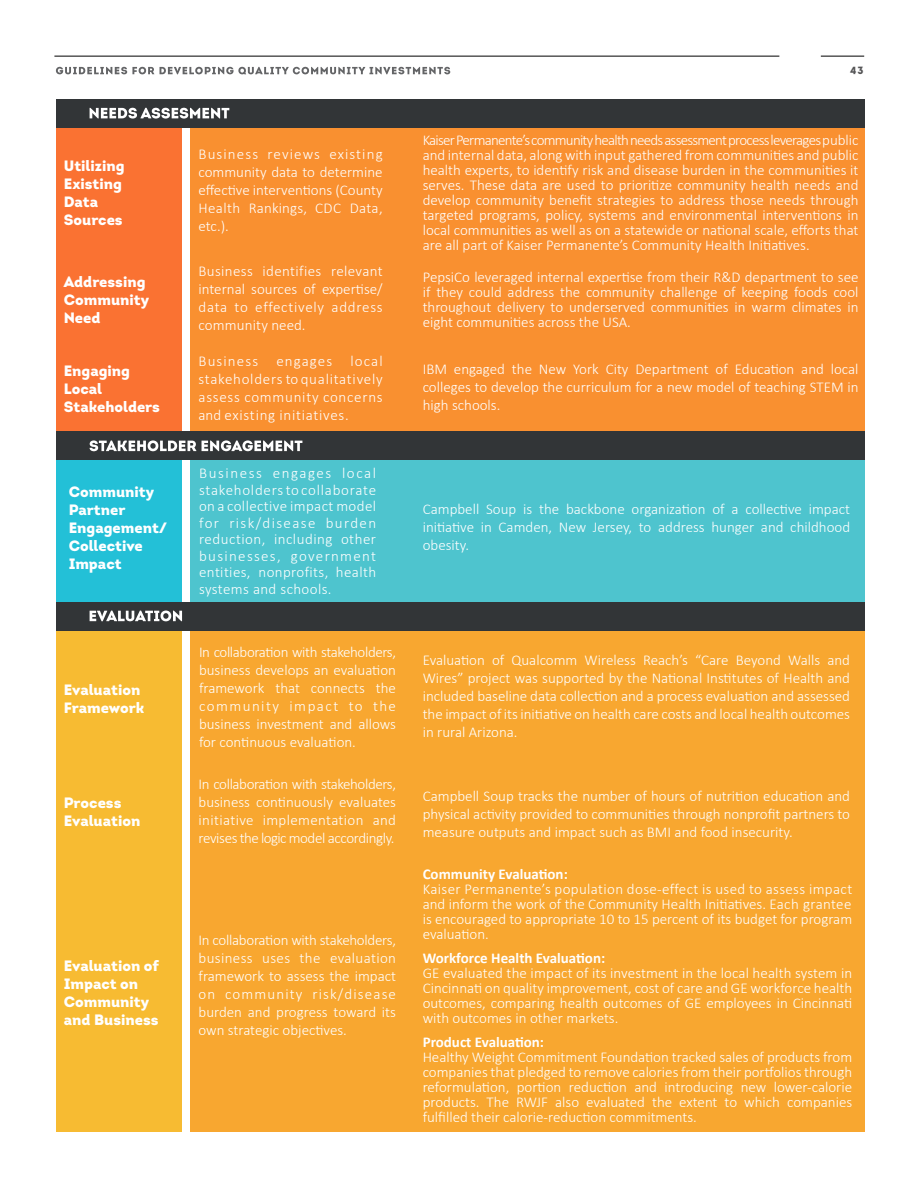
<style>
.page{position:relative;width:918px;height:1188px;background:#fff}
.page>*{position:absolute;margin:0;border:0;box-sizing:border-box;transform-origin:0 0}
.t1{font:300 15px/18px "Calibri";color:#fff;text-align:justify}
.t2{font:900 15px/18px "Intro";color:#fff}
.t3{font:700 15px "Calibri";color:#fff}
.t4{font:900 10.5px "Intro";color:#545456}
</style>
<div class="page">
<hr style="left:821px;top:56px;width:43px;height:1px;background:#000">
<hr style="left:54px;top:56px;width:725px;height:1px;background:#000">
<svg style="left:56px;top:67px;width:394px;height:7px"></svg>
<div style="left:56px;top:456px;width:125px;height:154px;background:#23c0d7"></div>
<div style="left:190px;top:456px;width:674px;height:154px;background:#4ec4ce"></div>
<div style="left:56px;top:102px;width:125px;height:349px;background:#fa7232"></div>
<div style="left:190px;top:104px;width:674px;height:347px;background:#f99030"></div>
<div style="left:56px;top:99px;width:808px;height:28px;background:#323537"></div>
<svg style="left:90px;top:108px;width:139px;height:11px"></svg>
<div style="left:56px;top:432px;width:808px;height:28px;background:#323537"></div>
<svg style="left:90px;top:440px;width:212px;height:11px"></svg>
<div style="left:56px;top:619px;width:125px;height:513px;background:#f7bb32"></div>
<div style="left:190px;top:619px;width:674px;height:513px;background:#f8a730"></div>
<div style="left:56px;top:603px;width:808px;height:28px;background:#323537"></div>
<svg style="left:90px;top:611px;width:92px;height:10px"></svg>
<p class="t2" style="left:64px;top:156px;width:62px">Utilizing<br>Existing<br>Data<br>Sources</p>
<p class="t1" style="left:199px;top:145px;width:186px">Business reviews existing community data to determine effective interventions (County Health Rankings, CDC Data, etc.).</p>
<p class="t4" style="left:850px;top:64px;width:15px">43</p>
<p class="t1" style="left:423px;top:133px;width:437px;line-height:15px">Kaiser Permanente’s community health needs assessment process leverages public and internal data, along with input gathered from communities and public health experts, to identify risk and disease burden in the communities it serves. These data are used to prioritize community health needs and develop community benefit strategies to address those needs through targeted programs, policy, systems and environmental interventions in local communities as well as on a statewide or national scale, efforts that are all part of Kaiser Permanente’s Community Health Initiatives.</p>
<p class="t2" style="left:64px;top:272px;width:87px">Addressing<br>Community<br>Need</p>
<p class="t1" style="left:199px;top:262px;width:186px">Business identifies relevant internal sources of expertise/ data to effectively address community need.</p>
<p class="t1" style="left:423px;top:269px;width:437px;line-height:15px">PepsiCo leveraged internal expertise from their R&amp;D department to see if they could address the community challenge of keeping foods cool throughout delivery to underserved communities in warm climates in eight communities across the USA.</p>
<p class="t2" style="left:64px;top:362px;width:98px">Engaging<br>Local<br>Stakeholders</p>
<p class="t1" style="left:199px;top:352px;width:186px">Business engages local stakeholders to qualitatively assess community concerns and existing initiatives.</p>
<p class="t1" style="left:423px;top:360px;width:437px">IBM engaged the New York City Department of Education and local colleges to develop the curriculum for a new model of teaching STEM in high schools.</p>
<p class="t2" style="left:69px;top:483px;width:100px">Community<br>Partner<br>Engagement/<br>Collective<br>Impact</p>
<p class="t2" style="left:64px;top:681px;width:82px">Evaluation<br>Framework</p>
<p class="t2" style="left:64px;top:794px;width:78px">Process<br>Evaluation</p>
<p class="t2" style="left:64px;top:956px;width:97px">Evaluation of<br>Impact on<br>Community and Business</p>
<p class="t1" style="left:199px;top:465px;width:178px;line-height:16.5px">Business engages local stakeholders to collaborate on a collective impact model for risk/disease burden reduction, including other businesses, government entities, nonprofits, health systems and schools.</p>
<p class="t1" style="left:423px;top:500px;width:429px">Campbell Soup is the backbone organization of a collective impact initiative in Camden, New Jersey, to address hunger and childhood obesity.</p>
<p class="t1" style="left:199px;top:643px;width:199px">In collaboration with stakeholders, business develops an evaluation framework that connects the community impact to the business investment and allows for continuous evaluation.</p>
<p class="t1" style="left:423px;top:651px;width:429px">Evaluation of Qualcomm Wireless Reach’s “Care Beyond Walls and Wires” project was supported by the National Institutes of Health and included baseline data collection and a process evaluation and assessed the impact of its initiative on health care costs and local health outcomes in rural Arizona.</p>
<p class="t1" style="left:199px;top:775px;width:199px">In collaboration with stakeholders, business continuously evaluates initiative implementation and revises the logic model accordingly.</p>
<p class="t1" style="left:199px;top:931px;width:199px">In collaboration with stakeholders, business uses the evaluation framework to assess the impact on community risk/disease burden and progress toward its own strategic objectives.</p>
<p class="t1" style="left:423px;top:787px;width:429px">Campbell Soup tracks the number of hours of nutrition education and physical activity provided to communities through nonprofit partners to measure outputs and impact such as BMI and food insecurity.</p>
<p class="t3" style="left:423px;top:864px;width:147px">Community Evaluation:</p>
<p class="t1" style="left:423px;top:881px;width:431px;line-height:15px">Kaiser Permanente’s population dose-effect is used to assess impact and inform the work of the Community Health Initiatives. Each grantee is encouraged to appropriate 10 to 15 percent of its budget for program evaluation.</p>
<p class="t3" style="left:423px;top:948px;width:184px">Workforce Health Evaluation:</p>
<p class="t1" style="left:423px;top:965px;width:431px;line-height:15px">GE evaluated the impact of its investment in the local health system in Cincinnati on quality improvement, cost of care and GE workforce health outcomes, comparing health outcomes of GE employees in Cincinnati with outcomes in other markets.</p>
<p class="t3" style="left:423px;top:1032px;width:123px">Product Evaluation:</p>
<p class="t1" style="left:423px;top:1049px;width:431px;line-height:15px">Healthy Weight Commitment Foundation tracked sales of products from companies that pledged to remove calories from their portfolios through reformulation, portion reduction and introducing new lower-calorie products. The RWJF also evaluated the extent to which companies fulfilled their calorie-reduction commitments.</p>
</div>
